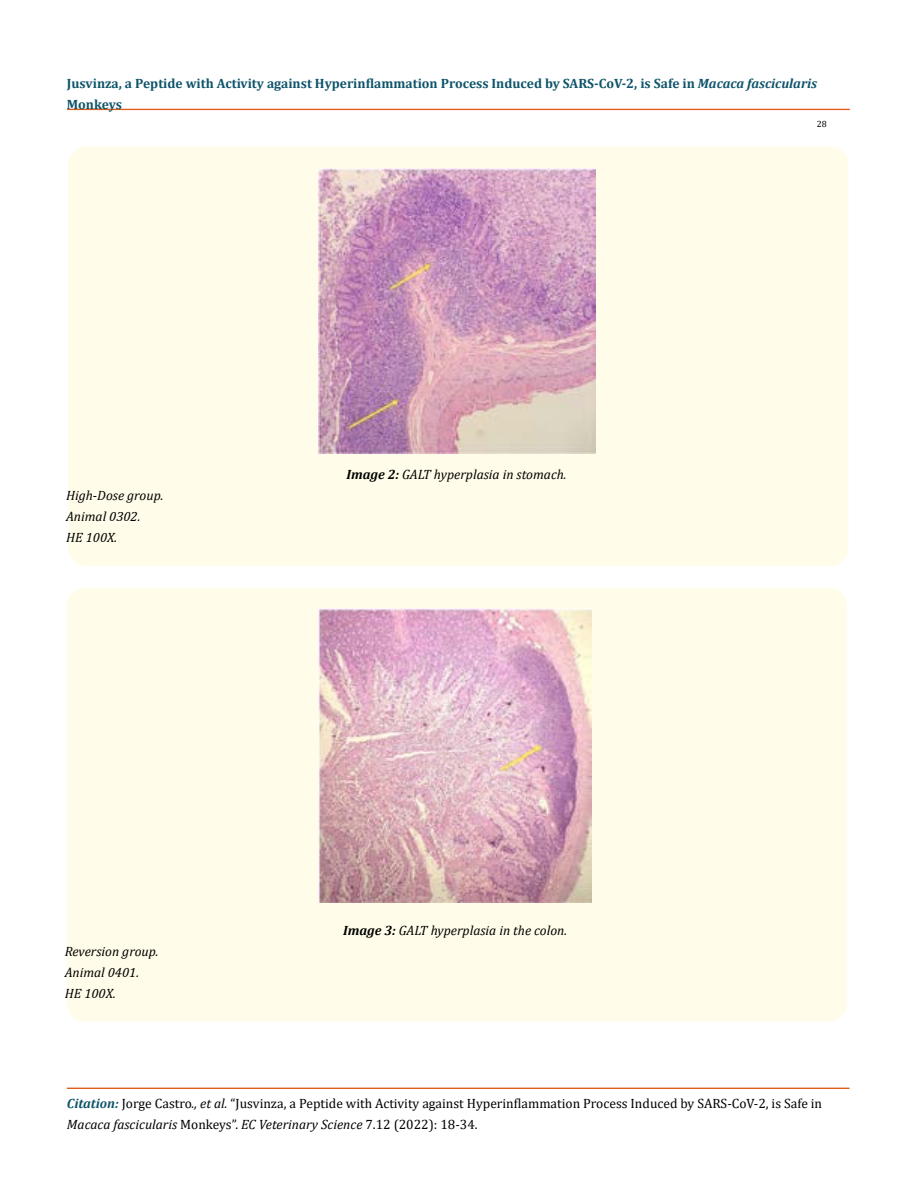
<style>
.page{position:relative;width:917px;height:1188px;background:#fff}
.page>*{position:absolute;margin:0;border:0;box-sizing:border-box;transform-origin:0 0}
.t1{font:13.5px/21px "Cambria";color:#000}
.t2{font:italic 13.5px/21px "Cambria";color:#000}
.t3{font:700 13.5px/21px "Cambria";color:#0e546a}
.t4{font:9px "Cambria";color:#000}
.s1{font-style:italic}
.s2{font-weight:700}
.s3{font-weight:700;font-style:italic;color:#0e546a}
</style>
<div class="page">
<div style="left:67px;top:109px;width:782px;height:1px;border:1px solid #e05d1a"></div>
<div style="left:67px;top:1088px;width:782px;height:1px;border:1px solid #e05d1a"></div>
<div style="left:68px;top:147px;width:780px;height:419px;background:#fffde9;border-radius:18px"></div>
<img style="left:318px;top:168px;width:277px;height:285px">
<div style="left:67px;top:588px;width:780px;height:434px;background:#fffde9;border-radius:18px"></div>
<img style="left:319px;top:608px;width:272px;height:294px">
<p class="t3" style="left:67px;top:72px;width:751px">Jusvinza, a Peptide with Activity against Hyperinflammation Process Induced by SARS-CoV-2, is Safe in <span class="s1">Macaca fascicularis<br></span>Monkeys</p>
<p class="t2" style="left:66px;top:484px;width:99px">High-Dose group.<br>Animal 0302.<br>HE 100X.</p>
<p class="t2" style="left:65px;top:941px;width:95px">Reversion group.<br>Animal 0401.<br>HE 100X.</p>
<p class="t2" style="left:346px;top:463px;width:222px"><span class="s2">Image 2:</span> GALT hyperplasia in stomach.</p>
<p class="t2" style="left:343px;top:920px;width:225px"><span class="s2">Image 3:</span> GALT hyperplasia in the colon.</p>
<p class="t4" style="left:816px;top:118px;width:11px">28</p>
<p class="t1" style="left:67px;top:1093px;width:756px"><span class="s3">Citation:</span> Jorge Castro<span class="s1">., et al.</span> “Jusvinza, a Peptide with Activity against Hyperinflammation Process Induced by SARS-CoV-2, is Safe in<br><span class="s1">Macaca fascicularis</span> Monkeys”. <span class="s1">EC Veterinary Science</span> 7.12 (2022): 18-34.</p>
</div>
